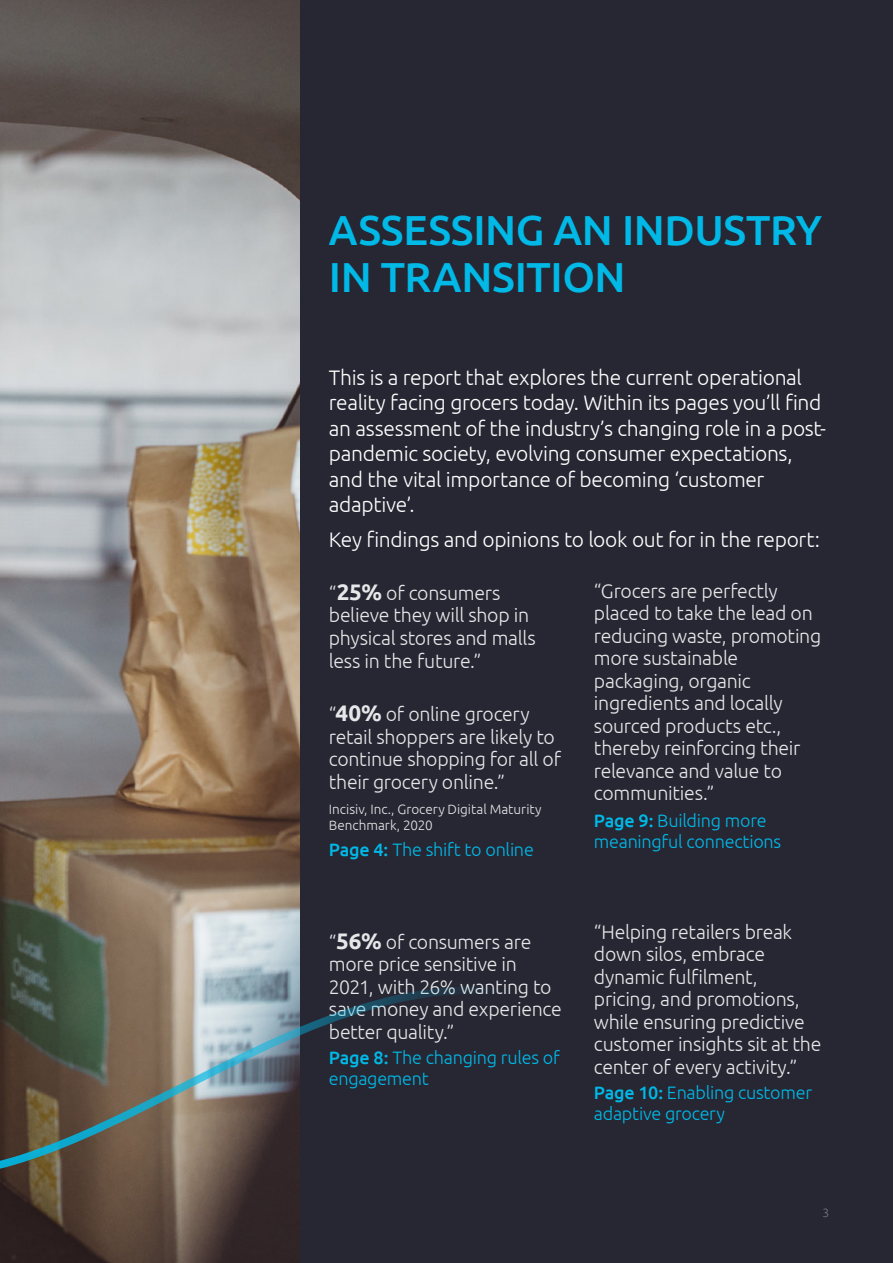
<style>
.page{position:relative;width:893px;height:1263px;background:#272633}
.page>*{position:absolute;margin:0;border:0;box-sizing:border-box;transform-origin:0 0}
.t1{font:500 42px/46.5px "Ubuntu";letter-spacing:-.01em;color:#00b9e7}
.t2{font:300 21px/25.5px "Ubuntu";letter-spacing:-.015em;color:#fff}
.t3{font:300 19.5px/22.5px "Ubuntu";letter-spacing:-.015em;color:#e6e7e8}
.t4{font:300 18px/21px "Ubuntu";letter-spacing:-.015em;color:#00b9e7}
.t5{font:300 13.5px/16.5px "Ubuntu";color:#e6e7e8}
.t6{font:300 12px "Ubuntu";color:#77787b}
.s1{font-weight:700;font-size:22.5px}
.s2{font-weight:500}
</style>
<div class="page">
<img style="left:0;top:0;width:299px;height:1263px">
<img style="left:0;top:393px;width:470px;height:785px">
<h1 class="t1" style="left:329px;top:205px;width:495px">ASSESSING AN INDUSTRY<br>IN TRANSITION</h1>
<p class="t2" style="left:329px;top:364px;width:499px">This is a report that explores the current operational reality facing grocers today. Within its pages you’ll find an assessment of the industry’s changing role in a post&shy;pandemic society, evolving consumer expectations, and the vital importance of becoming ‘customer adaptive’.</p>
<p class="t2" style="left:329px;top:526px;width:493px">Key findings and opinions to look out for in the report:</p>
<p class="t3" style="left:329px;top:581px;width:209px">“<span class="s1">25%</span> of consumers believe they will shop in physical stores and malls less in the future.”</p>
<p class="t3" style="left:329px;top:702px;width:234px">“<span class="s1">40%</span> of online grocery retail shoppers are likely to continue shopping for all of their grocery online.”</p>
<p class="t5" style="left:329px;top:800px;width:214px">Incisiv, Inc., Grocery Digital Maturity<br>Benchmark, 2020</p>
<p class="t4" style="left:329px;top:839px;width:207px"><span class="s2">Page 4:</span> The shift to online</p>
<p class="t3" style="left:594px;top:579px;width:229px">“Grocers are perfectly placed to take the lead on reducing waste, promoting more sustainable packaging, organic ingredients and locally sourced products etc., thereby reinforcing their relevance and value to communities.”</p>
<p class="t4" style="left:594px;top:810px;width:189px"><span class="s2">Page 9:</span> Building more meaningful connections</p>
<p class="t3" style="left:329px;top:930px;width:235px">“<span class="s1">56%</span> of consumers are more price sensitive in<br>2021, with 26% wanting to save money and experience better quality.”</p>
<p class="t4" style="left:329px;top:1047px;width:233px"><span class="s2">Page 8:</span> The changing rules of engagement</p>
<p class="t3" style="left:594px;top:920px;width:229px">“Helping retailers break down silos, embrace dynamic fulfilment, pricing, and promotions, while ensuring predictive customer insights sit at the center of every activity.”</p>
<p class="t4" style="left:594px;top:1081px;width:220px"><span class="s2">Page 10:</span> Enabling customer adaptive grocery</p>
<p class="t6" style="left:822px;top:1205px;width:8px">3</p>
</div>
